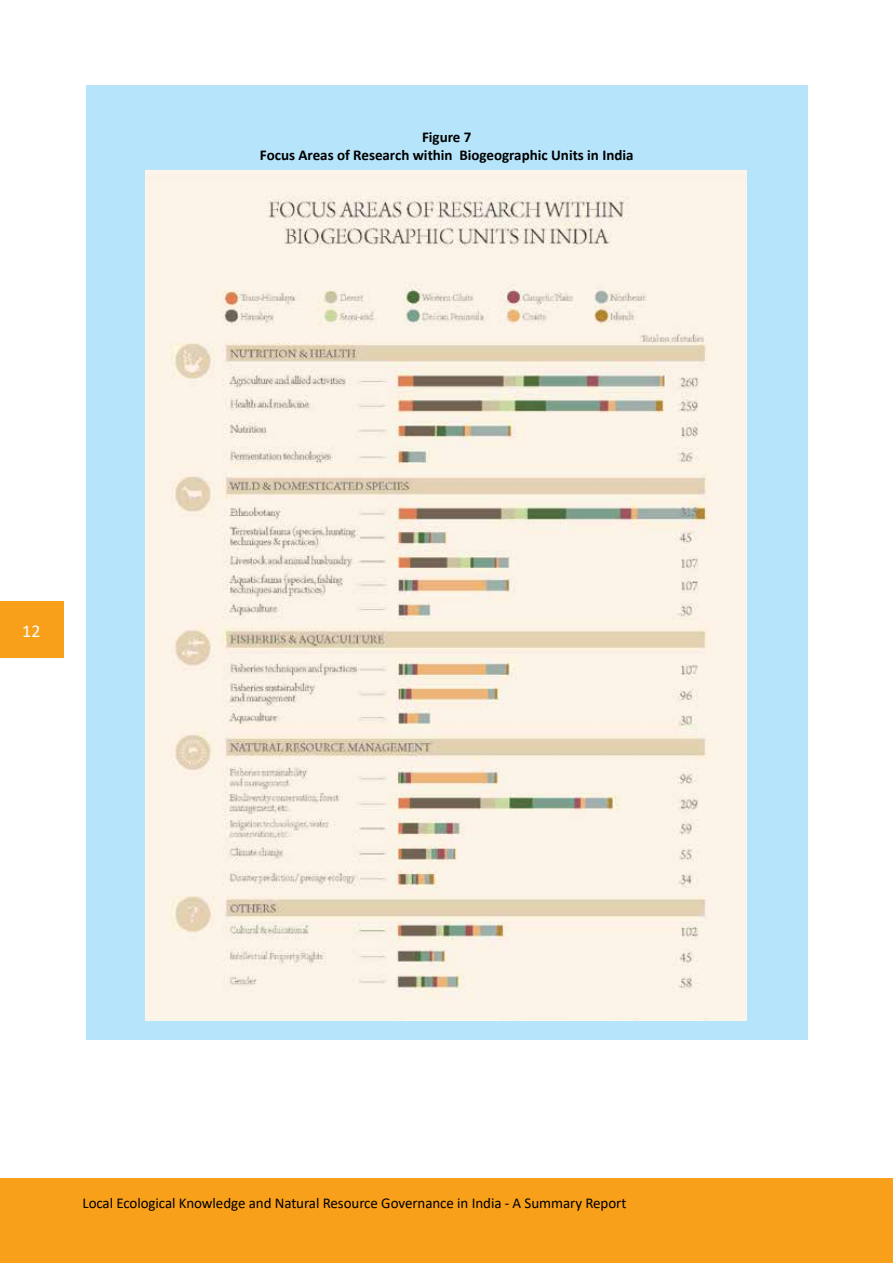
<style>
.page{position:relative;width:893px;height:1263px;background:#fff}
.page>*{position:absolute;margin:0;border:0;box-sizing:border-box;transform-origin:0 0}
.t1{font:18px "Calibri";color:#fff}
.t2{font:15px "Calibri";letter-spacing:-.005em;color:#000}
.t3{font:700 15px/18px "Calibri";color:#000;text-align:center}
</style>
<div class="page">
<hr style="left:892px;top:1178px;width:1px;height:85px;background:#f9a01b">
<div style="left:0;top:1178px;width:892px;height:85px;background:#f9a01b"></div>
<div style="left:0;top:601px;width:63px;height:57px;background:#f9a01b"></div>
<div style="left:86px;top:85px;width:722px;height:955px;background:#b6e4fa"></div>
<img style="left:146px;top:170px;width:601px;height:850px">
<p class="t1" style="left:22px;top:619px;width:20px">12</p>
<p class="t3" style="left:260px;top:128px;width:375px">Figure 7<br>Focus Areas of Research within Biogeographic Units in India</p>
<p class="t2" style="left:82px;top:1193px;width:545px">Local Ecological Knowledge and Natural Resource Governance in India - A Summary Report</p>
</div>
